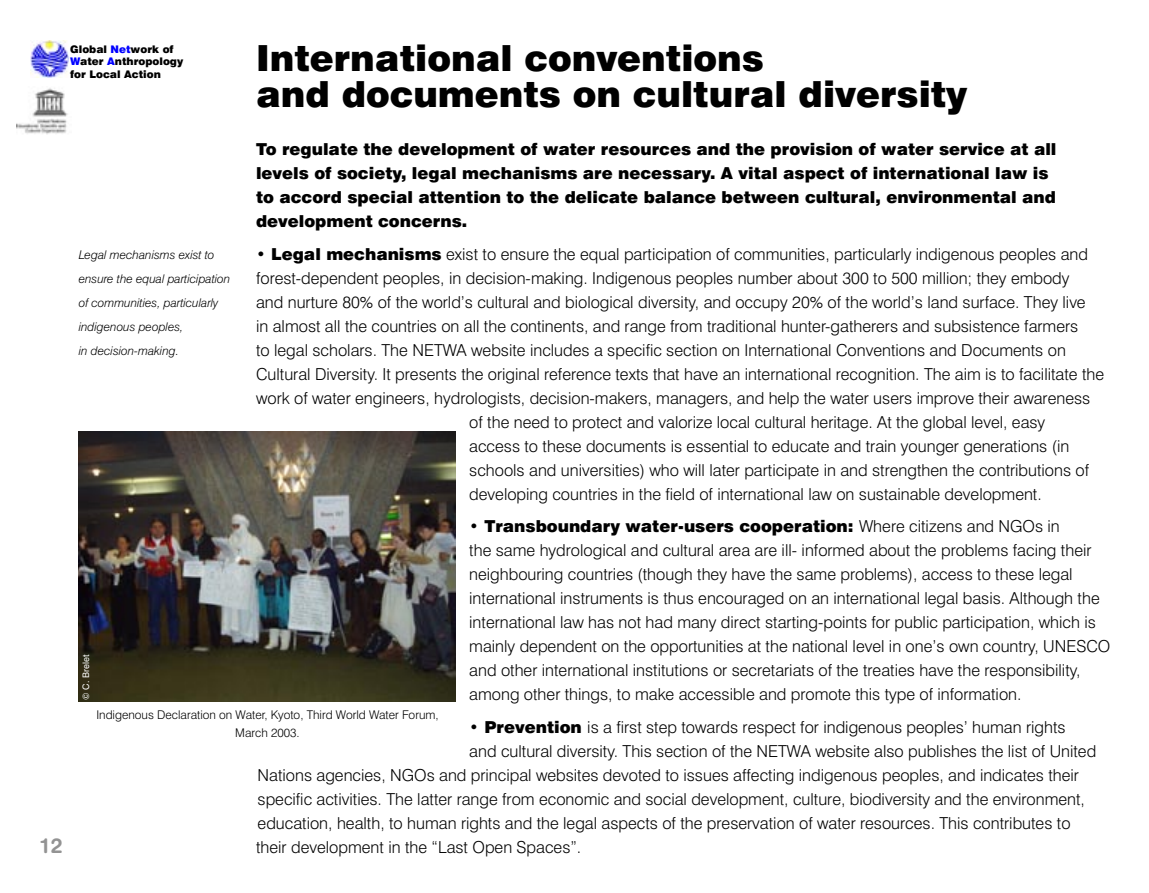
<style>
.page{position:relative;width:1149px;height:893px;background:#fff}
.page>*{position:absolute;margin:0;border:0;box-sizing:border-box;transform-origin:0 0}
.t1{font:900 36px/36px "Swiss 721 BT";color:#000}
.t2{font:21px "Swiss 721 BT Bold Rounded";color:#939393}
.t3{font:300 16.5px/24px "Swiss 721 BT";color:#000}
.t4{font:900 16.5px/24px "Swiss 721 BT";color:#000}
.t5{font:italic 300 12px/24px "Swiss 721 BT";color:#000}
.t6{font:300 12px/18px "Swiss 721 BT";color:#000;text-align:center}
.t7{font:900 10.5px/12.6px "Swiss 721 BT";color:#000}
.t8{font:9px "Swiss 721 BT";color:#fff}
.s1{color:#00f}
.s2{font-weight:900}
</style>
<div class="page">
<img style="left:16px;top:88px;width:52px;height:46px">
<img style="left:31px;top:40px;width:37px;height:38px">
<img style="left:78px;top:431px;width:377px;height:271px">
<p class="t2" style="left:39px;top:832px;width:25px">12</p>
<p class="t7" style="left:70px;top:43px;width:114px">Global <span class="s1">Net</span>work of<br><span class="s1">W</span>ater <span class="s1">A</span>nthropology for Local Action</p>
<h1 class="t1" style="left:256px;top:40px;width:712px">International conventions<br>and documents on cultural diversity</h1>
<p class="t4" style="left:256px;top:137px;width:801px">To regulate the development of water resources and the provision of water service at all levels of society, legal mechanisms are necessary. A vital aspect of international law is to accord special attention to the delicate balance between cultural, environmental and development concerns.</p>
<p class="t3" style="left:256px;top:242px;width:833px"><span class="s2">• Legal mechanisms</span> exist to ensure the equal participation of communities, particularly indigenous peoples and</p>
<p class="t3" style="left:256px;top:266px;width:814px">forest-dependent peoples, in decision-making. Indigenous peoples number about 300 to 500 million; they embody</p>
<p class="t3" style="left:256px;top:290px;width:830px">and nurture 80% of the world’s cultural and biological diversity, and occupy 20% of the world’s land surface. They live</p>
<p class="t3" style="left:256px;top:314px;width:823px">in almost all the countries on all the continents, and range from traditional hunter-gatherers and subsistence farmers</p>
<p class="t3" style="left:256px;top:338px;width:811px">to legal scholars. The NETWA website includes a specific section on International Conventions and Documents on</p>
<p class="t3" style="left:256px;top:362px;width:849px">Cultural Diversity. It presents the original reference texts that have an international recognition. The aim is to facilitate the</p>
<p class="t3" style="left:256px;top:386px;width:835px">work of water engineers, hydrologists, decision-makers, managers, and help the water users improve their awareness</p>
<p class="t3" style="left:469px;top:410px;width:577px">of the need to protect and valorize local cultural heritage. At the global level, easy</p>
<p class="t3" style="left:469px;top:434px;width:601px">access to these documents is essential to educate and train younger generations (in</p>
<p class="t3" style="left:469px;top:458px;width:621px">schools and universities) who will later participate in and strengthen the contributions of</p>
<p class="t3" style="left:469px;top:482px;width:574px">developing countries in the field of international law on sustainable development.</p>
<p class="t3" style="left:469px;top:514px;width:642px"><span class="s2">• Transboundary water-users cooperation:</span> Where citizens and NGOs in<br>the same hydrological and cultural area are ill- informed about the problems facing their neighbouring countries (though they have the same problems), access to these legal international instruments is thus encouraged on an international legal basis. Although the international law has not had many direct starting-points for public participation, which is mainly dependent on the opportunities at the national level in one’s own country, UNESCO and other international institutions or secretariats of the treaties have the responsibility, among other things, to make accessible and promote this type of information.</p>
<p class="t3" style="left:469px;top:715px;width:597px"><span class="s2">• Prevention</span> is a first step towards respect for indigenous peoples’ human rights</p>
<p class="t3" style="left:469px;top:739px;width:628px">and cultural diversity. This section of the NETWA website also publishes the list of United</p>
<p class="t3" style="left:257px;top:763px;width:822px">Nations agencies, NGOs and principal websites devoted to issues affecting indigenous peoples, and indicates their</p>
<p class="t3" style="left:257px;top:787px;width:828px">specific activities. The latter range from economic and social development, culture, biodiversity and the environment,</p>
<p class="t3" style="left:257px;top:811px;width:814px">education, health, to human rights and the legal aspects of the preservation of water resources. This contributes to</p>
<p class="t3" style="left:256px;top:835px;width:327px">their development in the “Last Open Spaces”.</p>
<p class="t5" style="left:79px;top:243px;width:153px">Legal mechanisms exist to ensure the equal participation of communities, particularly indigenous peoples,<br>in decision-making.</p>
<p class="t8" style="left:81px;top:699px;width:46px;rotate:-90deg">© C. Brelet</p>
<p class="t6" style="left:96px;top:705px;width:344px">Indigenous Declaration on Water, Kyoto, Third World Water Forum,<br>March 2003.</p>
</div>
